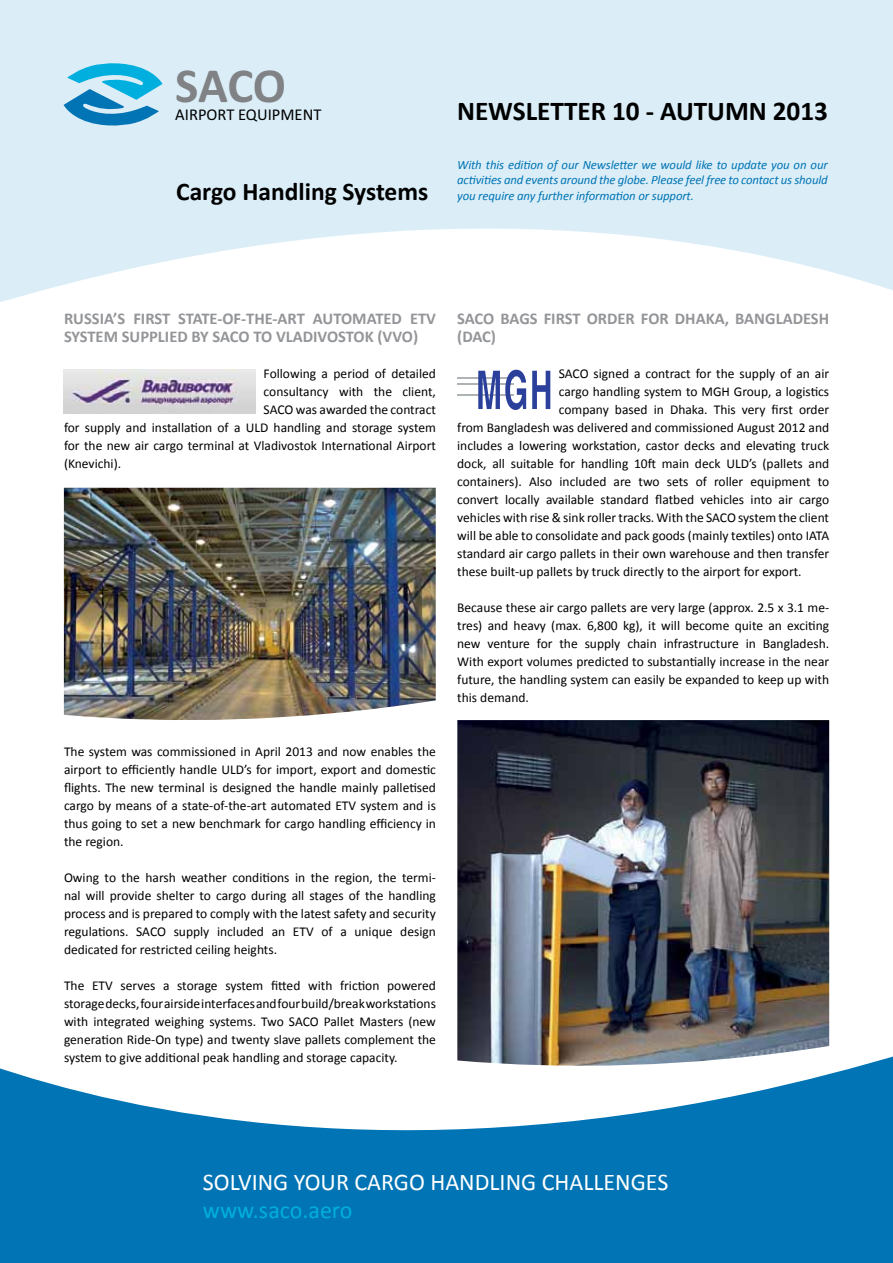
<style>
.page{position:relative;width:893px;height:1263px;background:#fff}
.page>*{position:absolute;margin:0;border:0;box-sizing:border-box;transform-origin:0 0}
.t1{font:700 49.2px "Calibri";color:#808285}
.t2{font:700 27.3px "Calibri";color:#000}
.t3{font:700 25.5px "Calibri";color:#000}
.t4{font:24px "Calibri";color:#fff}
.t5{font:24px "Calibri";color:#00afde}
.t6{font:700 16.5px/18px "Calibri";color:#939598}
.t7{font:16.5px "Calibri";color:#000}
.t8{font:13.5px/18px "Calibri";color:#000;text-align:justify}
.t9{font:italic 12.75px/15.3px "Calibri";letter-spacing:-.01em;color:#0074b4;text-align:justify}
</style>
<div class="page">
<svg style="left:0;top:1056px;width:893px;height:207px;fill:#0074b4"></svg>
<svg style="left:0;top:0;width:893px;height:302px;fill:#dbeef8"></svg>
<svg style="left:64px;top:61px;width:99px;height:66px;background:#6fc0e0"></svg>
<hr style="left:457px;top:377px;width:56px;height:1px;background:#aeb3b6">
<hr style="left:457px;top:383px;width:56px;height:1px;background:#aeb3b6">
<hr style="left:457px;top:394px;width:56px;height:2px;background:#aeb3b6">
<svg style="left:532px;top:371px;width:18px;height:38px"></svg>
<svg style="left:478px;top:370px;width:48px;height:40px"></svg>
<img style="left:64px;top:488px;width:372px;height:232px">
<img style="left:457px;top:720px;width:372px;height:347px">
<img style="left:64px;top:370px;width:191px;height:44px">
<h1 class="t1" style="left:175px;top:55px;width:112px">SACO</h1>
<p class="t7" style="left:175px;top:105px;width:148px">AIRPORT EQUIPMENT</p>
<h2 class="t2" style="left:457px;top:94px;width:372px">NEWSLETTER 10 - AUTUMN 2013</h2>
<p class="t9" style="left:457px;top:157px;width:372px">With this edition of our Newsletter we would like to update you on our activities and events around the globe. Please feel free to contact us should you require any further information or support.</p>
<h3 class="t3" style="left:176px;top:175px;width:254px">Cargo Handling Systems</h3>
<p class="t6" style="left:64px;top:309px;width:373px">RUSSIA’S FIRST STATE-OF-THE-ART AUTOMATED ETV<br>SYSTEM SUPPLIED BY SACO TO VLADIVOSTOK (VVO)</p>
<p class="t8" style="left:264px;top:364px;width:174px">Following a period of detailed</p>
<p class="t8" style="left:264px;top:382px;width:174px">consultancy with the client,</p>
<p class="t8" style="left:264px;top:400px;width:174px">SACO was awarded the contract</p>
<p class="t8" style="left:64px;top:418px;width:373px">for supply and installation of a ULD handling and storage system</p>
<p class="t8" style="left:64px;top:436px;width:373px">for the new air cargo terminal at Vladivostok International Airport</p>
<p class="t8" style="left:64px;top:454px;width:59px">(Knevichi).</p>
<p class="t8" style="left:64px;top:742px;width:373px">The system was commissioned in April 2013 and now enables the airport to efficiently handle ULD’s for import, export and domestic flights. The new terminal is designed the handle mainly palletised cargo by means of a state-of-the-art automated ETV system and is thus going to set a new benchmark for cargo handling efficiency in the region.</p>
<p class="t8" style="left:64px;top:868px;width:373px">Owing to the harsh weather conditions in the region, the termi&shy;nal will provide shelter to cargo during all stages of the handling process and is prepared to comply with the latest safety and security regulations. SACO supply included an ETV of a unique design dedicated for restricted ceiling heights.</p>
<p class="t8" style="left:64px;top:976px;width:373px">The ETV serves a storage system fitted with friction powered storage decks, four airside interfaces and four build/break workstations with integrated weighing systems. Two SACO Pallet Masters (new generation Ride-On type) and twenty slave pallets complement the system to give additional peak handling and storage capacity.</p>
<p class="t6" style="left:457px;top:309px;width:373px">SACO BAGS FIRST ORDER FOR DHAKA, BANGLADESH (DAC)</p>
<p class="t8" style="left:559px;top:364px;width:272px">SACO signed a contract for the supply of an air</p>
<p class="t8" style="left:559px;top:382px;width:272px">cargo handling system to MGH Group, a logistics</p>
<p class="t8" style="left:559px;top:400px;width:272px">company based in Dhaka. This very first order</p>
<p class="t8" style="left:457px;top:418px;width:373px">from Bangladesh was delivered and commissioned August 2012 and</p>
<p class="t8" style="left:457px;top:436px;width:373px">includes a lowering workstation, castor decks and elevating truck</p>
<p class="t8" style="left:457px;top:454px;width:373px">dock, all suitable for handling 10ft main deck ULD’s (pallets and</p>
<p class="t8" style="left:457px;top:472px;width:373px">containers). Also included are two sets of roller equipment to</p>
<p class="t8" style="left:457px;top:490px;width:373px">convert locally available standard flatbed vehicles into air cargo</p>
<p class="t8" style="left:457px;top:508px;width:373px">vehicles with rise &amp; sink roller tracks. With the SACO system the client</p>
<p class="t8" style="left:457px;top:526px;width:373px">will be able to consolidate and pack goods (mainly textiles) onto IATA</p>
<p class="t8" style="left:457px;top:544px;width:373px">standard air cargo pallets in their own warehouse and then transfer</p>
<p class="t8" style="left:457px;top:562px;width:346px">these built-up pallets by truck directly to the airport for export.</p>
<p class="t8" style="left:457px;top:598px;width:373px">Because these air cargo pallets are very large (approx. 2.5 x 3.1 me&shy;tres) and heavy (max. 6,800 kg), it will become quite an exciting new venture for the supply chain infrastructure in Bangladesh.<br>With export volumes predicted to substantially increase in the near future, the handling system can easily be expanded to keep up with this demand.</p>
<h3 class="t4" style="left:203px;top:1167px;width:467px">SOLVING YOUR CARGO HANDLING CHALLENGES</h3>
<h3 class="t5" style="left:203px;top:1195px;width:151px">www.saco.aero</h3>
</div>
